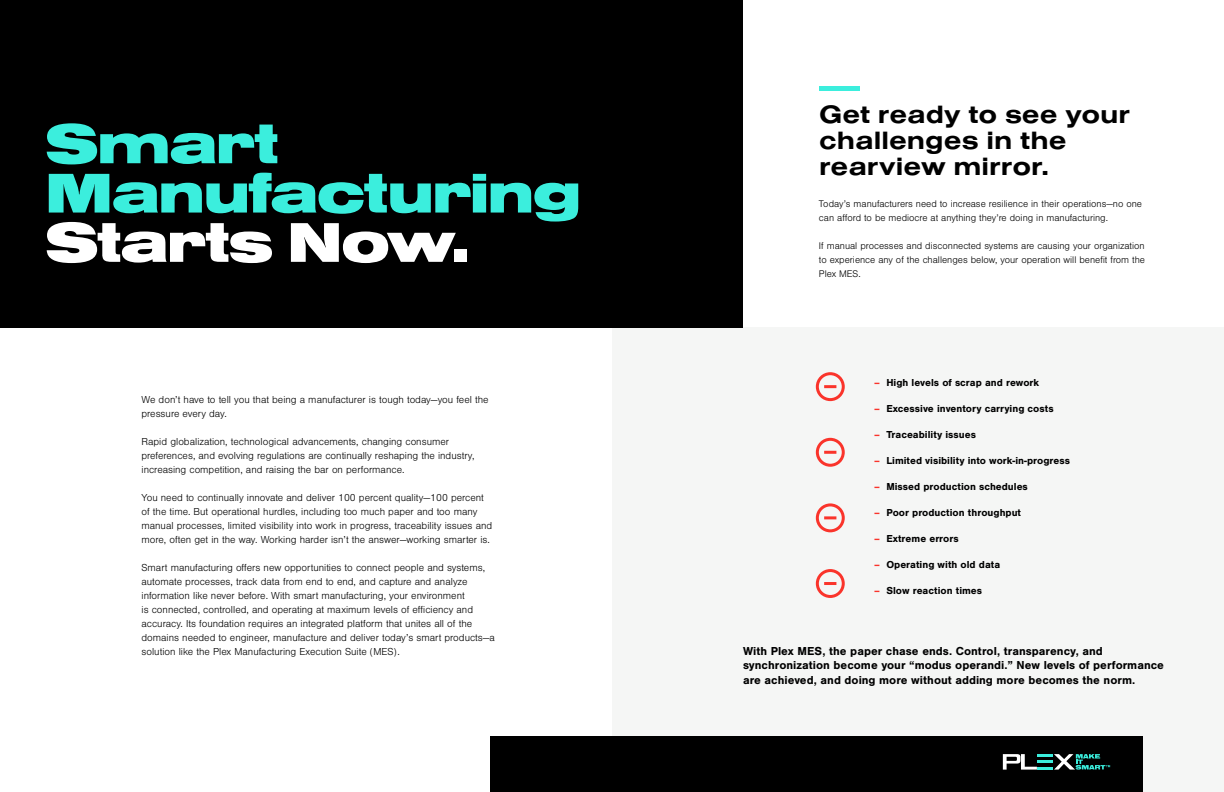
<style>
.page{position:relative;width:1224px;height:792px;background:#fff}
.page>*{position:absolute;margin:0;border:0;box-sizing:border-box;transform-origin:0 0}
.t1{font:900 58px/49.3px "Nimbus San Ext";letter-spacing:-.03em;color:#3beedd}
.t2{font:700 26px/26px "Nimbus San Ext";color:#000}
.t3{font:700 12px/14.4px "Nimbus San";color:#000}
.t4{font:300 10.5px/14px "Nimbus San";color:#000}
.t5{font:700 10.5px "Nimbus San";color:#000}
.t6{font:300 10px/14px "Nimbus San";color:#000}
.s1{color:#fff}
.s2{color:#fa342b}
</style>
<div class="page">
<div style="left:612px;top:328px;width:612px;height:464px;background:#f5f6f5"></div>
<div style="left:0;top:0;width:743px;height:328px;background:#000"></div>
<div style="left:490px;top:736px;width:653px;height:56px;background:#000"></div>
<svg style="left:1003px;top:754px;width:34px;height:16px"></svg>
<hr style="left:1037px;top:767px;width:16px;height:3px;background:#3beedd">
<hr style="left:1037px;top:754px;width:16px;height:3px;background:#3beedd">
<hr style="left:1037px;top:760px;width:16px;height:3px;background:#3beedd">
<svg style="left:1054px;top:754px;width:56px;height:16px"></svg>
<hr style="left:819px;top:86px;width:40px;height:4px;background:#3beedd">
<div style="left:816px;top:372px;width:29px;height:29px;border:3px solid #fa342b;border-radius:50%"></div>
<svg style="left:824px;top:385px;width:12px;height:3px"></svg>
<div style="left:816px;top:438px;width:29px;height:29px;border:3px solid #fa342b;border-radius:50%"></div>
<svg style="left:824px;top:451px;width:12px;height:3px"></svg>
<div style="left:816px;top:503px;width:29px;height:29px;border:3px solid #fa342b;border-radius:50%"></div>
<svg style="left:824px;top:516px;width:12px;height:3px"></svg>
<div style="left:816px;top:569px;width:29px;height:29px;border:3px solid #fa342b;border-radius:50%"></div>
<svg style="left:824px;top:582px;width:12px;height:3px"></svg>
<p class="t1" style="left:45px;top:120px;width:538px">Smart<br>Manufacturing<br><span class="s1">Starts Now.</span></p>
<p class="t4" style="left:142px;top:393px;width:349px">We don’t have to tell you that being a manufacturer is tough today—you feel the pressure every day.</p>
<p class="t4" style="left:142px;top:435px;width:335px">Rapid globalization, technological advancements, changing consumer preferences, and evolving regulations are continually reshaping the industry, increasing competition, and raising the bar on performance.</p>
<p class="t4" style="left:142px;top:491px;width:352px">You need to continually innovate and deliver 100 percent quality—100 percent of the time. But operational hurdles, including too much paper and too many manual processes, limited visibility into work in progress, traceability issues and more, often get in the way. Working harder isn’t the answer—working smarter is.</p>
<p class="t4" style="left:142px;top:561px;width:355px">Smart manufacturing offers new opportunities to connect people and systems, automate processes, track data from end to end, and capture and analyze information like never before. With smart manufacturing, your environment<br>is connected, controlled, and operating at maximum levels of efficiency and accuracy. Its foundation requires an integrated platform that unites all of the domains needed to engineer, manufacture and deliver today’s smart products—a solution like the Plex Manufacturing Execution Suite (MES).</p>
<p class="t2" style="left:819px;top:100px;width:313px">Get ready to see your challenges in the rearview mirror.</p>
<p class="t6" style="left:819px;top:197px;width:325px">Today’s manufacturers need to increase resilience in their operations—no one can afford to be mediocre at anything they’re doing in manufacturing.</p>
<p class="t6" style="left:819px;top:239px;width:328px;text-align:justify">If manual processes and disconnected systems are causing your organization to experience any of the challenges below, your operation will benefit from the Plex MES.</p>
<p class="t5" style="left:874px;top:376px;width:167px"><span class="s2">‒</span> High levels of scrap and rework</p>
<p class="t5" style="left:874px;top:402px;width:181px"><span class="s2">‒</span> Excessive inventory carrying costs</p>
<p class="t5" style="left:874px;top:428px;width:103px"><span class="s2">‒</span> Traceability issues</p>
<p class="t5" style="left:874px;top:454px;width:197px"><span class="s2">‒</span> Limited visibility into work-in-progress</p>
<p class="t5" style="left:874px;top:480px;width:155px"><span class="s2">‒</span> Missed production schedules</p>
<p class="t5" style="left:874px;top:506px;width:148px"><span class="s2">‒</span> Poor production throughput</p>
<p class="t5" style="left:874px;top:532px;width:86px"><span class="s2">‒</span> Extreme errors</p>
<p class="t5" style="left:874px;top:558px;width:128px"><span class="s2">‒</span> Operating with old data</p>
<p class="t5" style="left:874px;top:584px;width:110px"><span class="s2">‒</span> Slow reaction times</p>
<p class="t3" style="left:743px;top:644px;width:423px">With Plex MES, the paper chase ends. Control, transparency, and synchronization become your “modus operandi.” New levels of performance are achieved, and doing more without adding more becomes the norm.</p>
</div>
